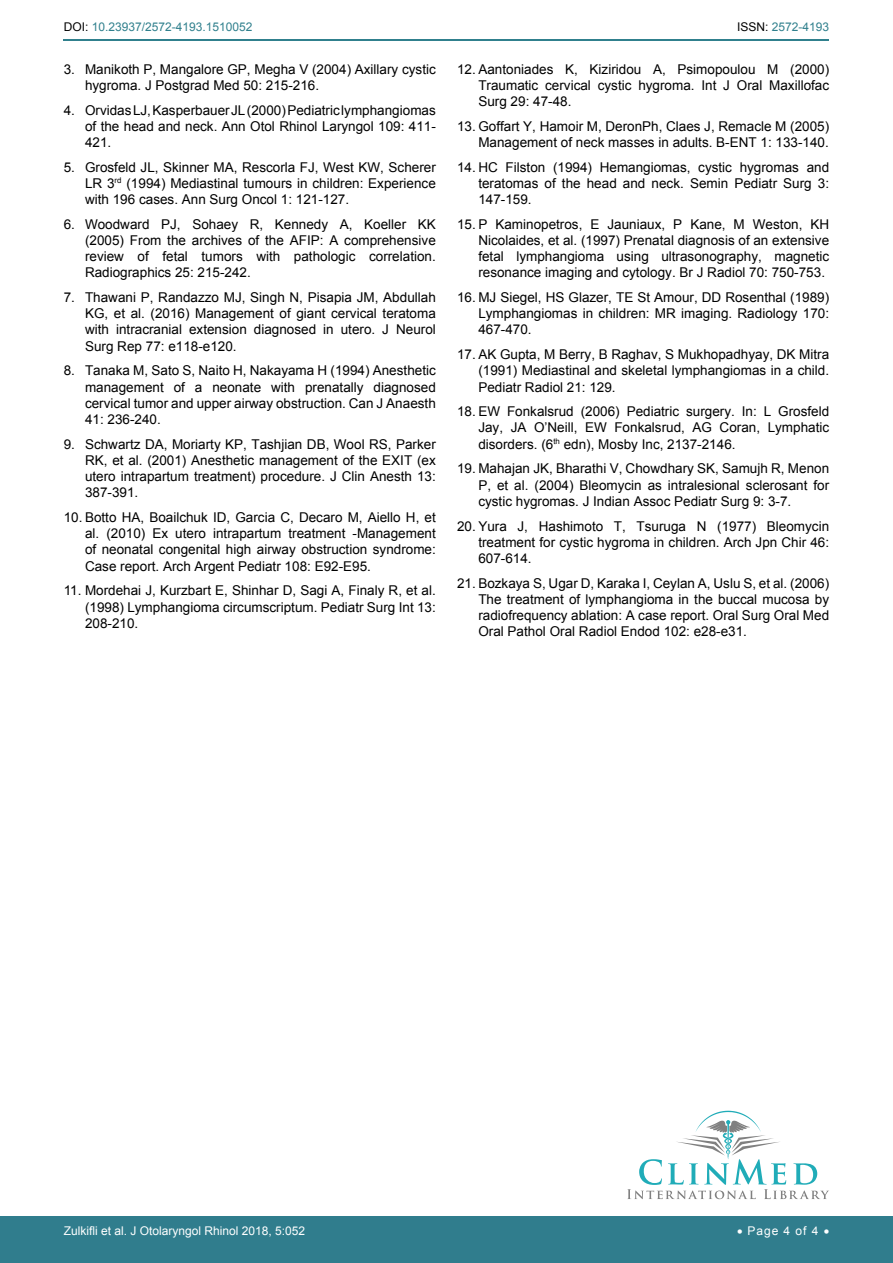
<style>
.page{position:relative;width:893px;height:1263px;background:#fff}
.page>*{position:absolute;margin:0;border:0;box-sizing:border-box;transform-origin:0 0}
.t1{font:13.5px/16.2px "Arial";color:#000;text-align:justify}
.t2{font:12px "Arial";color:#fff}
.t3{font:12px "Arial";color:#30808d}
.s1{color:#000}
</style>
<div class="page">
<hr style="left:64px;top:40px;width:765px;height:1px;background:#30808d">
<div style="left:0;top:1217px;width:893px;height:46px;background:#307d8d"></div>
<svg style="left:627px;top:1111px;width:202px;height:88px"></svg>
<p class="t3" style="left:64px;top:19px;width:190px"><span class="s1">DOI:</span> 10.23937/2572-4193.1510052</p>
<p class="t3" style="left:737px;top:19px;width:94px"><span class="s1">ISSN:</span> 2572-4193</p>
<p class="t1" style="left:85px;top:61px;width:352px;text-indent:-21px">3. Manikoth P, Mangalore GP, Megha V (2004) Axillary cystic hygroma. J Postgrad Med 50: 215-216.</p>
<p class="t1" style="left:85px;top:102px;width:352px;text-indent:-21px">4. Orvidas LJ, Kasperbauer JL (2000) Pediatric lymphangiomas of the head and neck. Ann Otol Rhinol Laryngol 109: 411- 421.</p>
<p class="t1" style="left:85px;top:159px;width:352px;text-indent:-21px">5. Grosfeld JL, Skinner MA, Rescorla FJ, West KW, Scherer LR 3<sup>rd</sup> (1994) Mediastinal tumours in children: Experience with 196 cases. Ann Surg Oncol 1: 121-127.</p>
<p class="t1" style="left:85px;top:216px;width:352px;text-indent:-21px">6. Woodward PJ, Sohaey R, Kennedy A, Koeller KK (2005) From the archives of the AFIP: A comprehensive review of fetal tumors with pathologic correlation.<br>Radiographics 25: 215-242.</p>
<p class="t1" style="left:85px;top:289px;width:352px;text-indent:-21px">7. Thawani P, Randazzo MJ, Singh N, Pisapia JM, Abdullah KG, et al. (2016) Management of giant cervical teratoma with intracranial extension diagnosed in utero. J Neurol Surg Rep 77: e118-e120.</p>
<p class="t1" style="left:85px;top:363px;width:352px;text-indent:-21px">8. Tanaka M, Sato S, Naito H, Nakayama H (1994) Anesthetic management of a neonate with prenatally diagnosed cervical tumor and upper airway obstruction. Can J Anaesth 41: 236-240.</p>
<p class="t1" style="left:85px;top:436px;width:352px;text-indent:-21px">9. Schwartz DA, Moriarty KP, Tashjian DB, Wool RS, Parker RK, et al. (2001) Anesthetic management of the EXIT (ex utero intrapartum treatment) procedure. J Clin Anesth 13:<br>387-391.</p>
<p class="t1" style="left:85px;top:509px;width:352px;text-indent:-21px">10. Botto HA, Boailchuk ID, Garcia C, Decaro M, Aiello H, et al. (2010) Ex utero intrapartum treatment -Management of neonatal congenital high airway obstruction syndrome:<br>Case report. Arch Argent Pediatr 108: E92-E95.</p>
<p class="t1" style="left:85px;top:583px;width:352px;text-indent:-21px">11. Mordehai J, Kurzbart E, Shinhar D, Sagi A, Finaly R, et al. (1998) Lymphangioma circumscriptum. Pediatr Surg Int 13:<br>208-210.</p>
<p class="t1" style="left:478px;top:61px;width:352px;text-indent:-21px">12. Aantoniades K, Kiziridou A, Psimopoulou M (2000)<br>Traumatic cervical cystic hygroma. Int J Oral Maxillofac Surg 29: 47-48.</p>
<p class="t1" style="left:457px;top:118px;width:374px;text-align:right">13. Goffart Y, Hamoir M, DeronPh, Claes J, Remacle M (2005)<br>Management of neck masses in adults. B-ENT 1: 133-140.</p>
<p class="t1" style="left:478px;top:159px;width:352px;text-indent:-21px">14. HC Filston (1994) Hemangiomas, cystic hygromas and teratomas of the head and neck. Semin Pediatr Surg 3:<br>147-159.</p>
<p class="t1" style="left:478px;top:216px;width:352px;text-indent:-21px">15. P Kaminopetros, E Jauniaux, P Kane, M Weston, KH Nicolaides, et al. (1997) Prenatal diagnosis of an extensive fetal lymphangioma using ultrasonography, magnetic resonance imaging and cytology. Br J Radiol 70: 750-753.</p>
<p class="t1" style="left:478px;top:289px;width:352px;text-indent:-21px">16. MJ Siegel, HS Glazer, TE St Amour, DD Rosenthal (1989)<br>Lymphangiomas in children: MR imaging. Radiology 170:<br>467-470.</p>
<p class="t1" style="left:478px;top:346px;width:352px;text-indent:-21px">17. AK Gupta, M Berry, B Raghav, S Mukhopadhyay, DK Mitra (1991) Mediastinal and skeletal lymphangiomas in a child.<br>Pediatr Radiol 21: 129.</p>
<p class="t1" style="left:478px;top:404px;width:352px;text-indent:-21px">18. EW Fonkalsrud (2006) Pediatric surgery. In: L Grosfeld Jay, JA O’Neill, EW Fonkalsrud, AG Coran, Lymphatic disorders. (6<sup>th</sup> edn), Mosby Inc, 2137-2146.</p>
<p class="t1" style="left:478px;top:461px;width:352px;text-indent:-21px">19. Mahajan JK, Bharathi V, Chowdhary SK, Samujh R, Menon P, et al. (2004) Bleomycin as intralesional sclerosant for cystic hygromas. J Indian Assoc Pediatr Surg 9: 3-7.</p>
<p class="t1" style="left:478px;top:518px;width:352px;text-indent:-21px">20. Yura J, Hashimoto T, Tsuruga N (1977) Bleomycin treatment for cystic hygroma in children. Arch Jpn Chir 46:<br>607-614.</p>
<p class="t1" style="left:478px;top:575px;width:352px;text-indent:-21px">21. Bozkaya S, Ugar D, Karaka I, Ceylan A, Uslu S, et al. (2006)<br>The treatment of lymphangioma in the buccal mucosa by radiofrequency ablation: A case report. Oral Surg Oral Med Oral Pathol Oral Radiol Endod 102: e28-e31.</p>
<p class="t2" style="left:64px;top:1223px;width:243px">Zulkifli et al. J Otolaryngol Rhinol 2018, 5:052</p>
<p class="t2" style="left:737px;top:1223px;width:94px">• Page 4 of 4 •</p>
</div>
